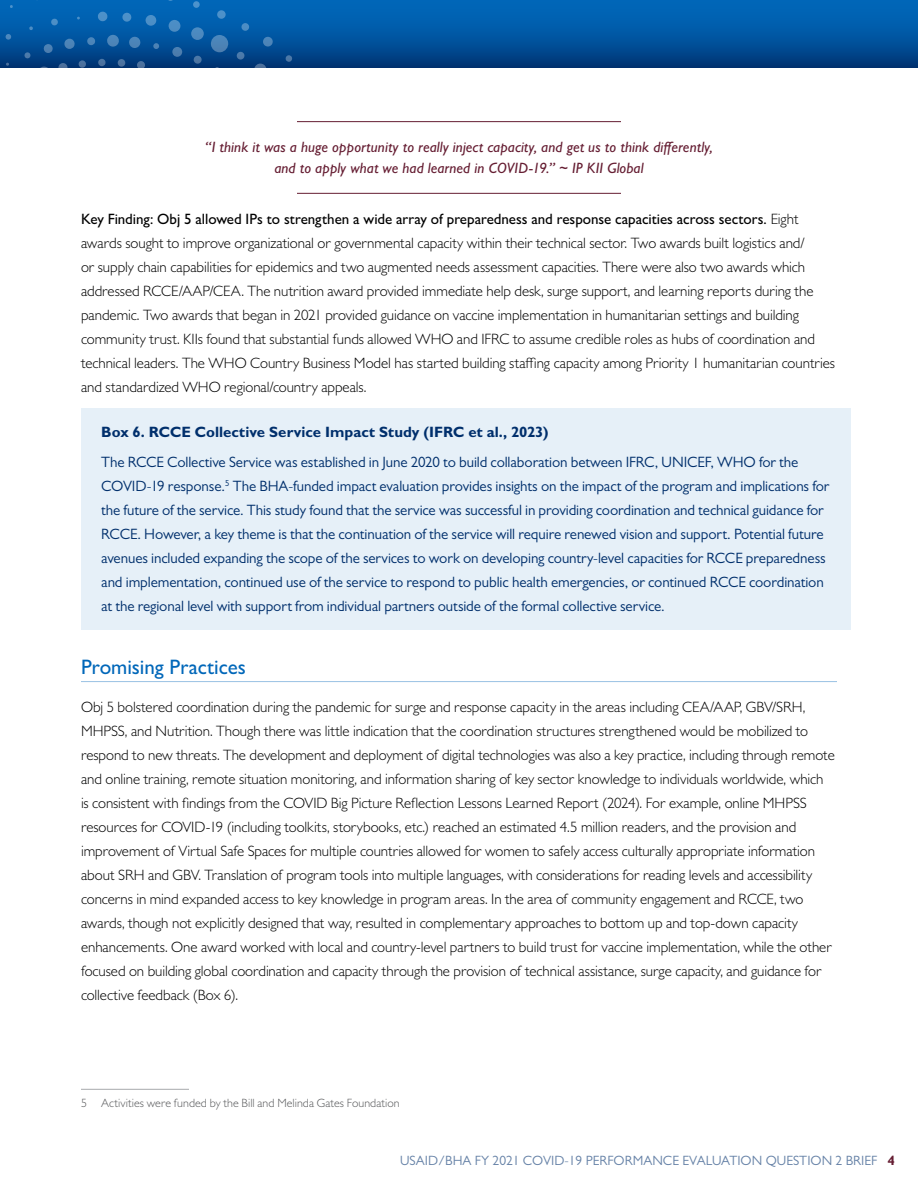
<style>
.page{position:relative;width:918px;height:1188px;background:#fff}
.page>*{position:absolute;margin:0;border:0;box-sizing:border-box;transform-origin:0 0}
.H4_Subhead_2_underline{font:500 21px "Gill Sans MT Pro";letter-spacing:-.005em;color:#0067b9}
.p_text{font:300 15px/24px "Gill Sans MT Pro";letter-spacing:-.005em;color:#000}
.Box_text{font:15px/24px "Gill Sans MT Pro";letter-spacing:-.01em;color:#002f6c}
.P_Quote{font:italic 500 15px/21px "Gill Sans MT Pro";letter-spacing:.01em;color:#651d32;text-align:center}
.H5_Box_title{font:700 15px "Gill Sans MT Pro";color:#002f6c}
.t1{font:13.5px "Gill Sans MT Pro";color:#6682a7}
.footnotes{font:300 12px "Gill Sans MT Pro";letter-spacing:.005em;color:#58595b}
.s1{font-weight:500}
.s2{font-weight:700;color:#651d32}
</style>
<div class="page">
<div style="left:0;top:0;width:918px;height:68px;background:linear-gradient(to bottom,#006ec3,#043c7d)"></div>
<img style="left:10px;top:0;width:239px;height:32px">
<hr style="left:297px;top:121px;width:324px;height:1px;background:#651d32">
<hr style="left:297px;top:193px;width:324px;height:1px;background:#651d32">
<div style="left:81px;top:408px;width:769px;height:47px;background:#e6f0f8"></div>
<div style="left:81px;top:440px;width:769px;height:190px;background:#e6f0f8"></div>
<hr style="left:81px;top:681px;width:756px;height:1px;background:#99c2e3">
<hr style="left:81px;top:1089px;width:108px;height:1px;background:#a7a9ac">
<p class="P_Quote" style="left:205px;top:136px;width:509px">“I think it was a huge opportunity to really inject capacity, and get us to think differently, and to apply what we had learned in COVID-19.” ~ IP KII Global</p>
<p class="p_text" style="left:81px;top:206px;width:756px"><span class="s1">Key Finding: Obj 5 allowed IPs to strengthen a wide array of preparedness and response capacities across sectors.</span> Eight awards sought to improve organizational or governmental capacity within their technical sector. Two awards built logistics and/<br>or supply chain capabilities for epidemics and two augmented needs assessment capacities. There were also two awards which addressed RCCE/AAP/CEA. The nutrition award provided immediate help desk, surge support, and learning reports during the pandemic. Two awards that began in 2021 provided guidance on vaccine implementation in humanitarian settings and building community trust. KIIs found that substantial funds allowed WHO and IFRC to assume credible roles as hubs of coordination and technical leaders. The WHO Country Business Model has started building staffing capacity among Priority 1 humanitarian countries and standardized WHO regional/country appeals.</p>
<h5 class="H5_Box_title" style="left:101px;top:422px;width:449px">Box 6. RCCE Collective Service Impact Study (IFRC et al., 2023)</h5>
<p class="Box_text" style="left:101px;top:450px;width:730px">The RCCE Collective Service was established in June 2020 to build collaboration between IFRC, UNICEF, WHO for the COVID-19 response.<sup>5</sup> The BHA-funded impact evaluation provides insights on the impact of the program and implications for the future of the service. This study found that the service was successful in providing coordination and technical guidance for RCCE. However, a key theme is that the continuation of the service will require renewed vision and support. Potential future avenues included expanding the scope of the services to work on developing country-level capacities for RCCE preparedness and implementation, continued use of the service to respond to public health emergencies, or continued RCCE coordination at the regional level with support from individual partners outside of the formal collective service.</p>
<h4 class="H4_Subhead_2_underline" style="left:81px;top:655px;width:166px">Promising Practices</h4>
<p class="p_text" style="left:81px;top:695px;width:755px">Obj 5 bolstered coordination during the pandemic for surge and response capacity in the areas including CEA/AAP, GBV/SRH, MHPSS, and Nutrition. Though there was little indication that the coordination structures strengthened would be mobilized to respond to new threats. The development and deployment of digital technologies was also a key practice, including through remote and online training, remote situation monitoring, and information sharing of key sector knowledge to individuals worldwide, which is consistent with findings from the COVID Big Picture Reflection Lessons Learned Report (2024). For example, online MHPSS resources for COVID-19 (including toolkits, storybooks, etc.) reached an estimated 4.5 million readers, and the provision and improvement of Virtual Safe Spaces for multiple countries allowed for women to safely access culturally appropriate information about SRH and GBV. Translation of program tools into multiple languages, with considerations for reading levels and accessibility concerns in mind expanded access to key knowledge in program areas. In the area of community engagement and RCCE, two awards, though not explicitly designed that way, resulted in complementary approaches to bottom up and top-down capacity enhancements. One award worked with local and country-level partners to build trust for vaccine implementation, while the other focused on building global coordination and capacity through the provision of technical assistance, surge capacity, and guidance for collective feedback (Box 6).</p>
<p class="footnotes" style="left:81px;top:1096px;width:320px">5 Activities were funded by the Bill and Melinda Gates Foundation</p>
<p class="t1" style="left:400px;top:1152px;width:496px">USAID/BHA FY 2021 COVID-19 PERFORMANCE EVALUATION QUESTION 2 BRIEF <span class="s2">4</span></p>
</div>
